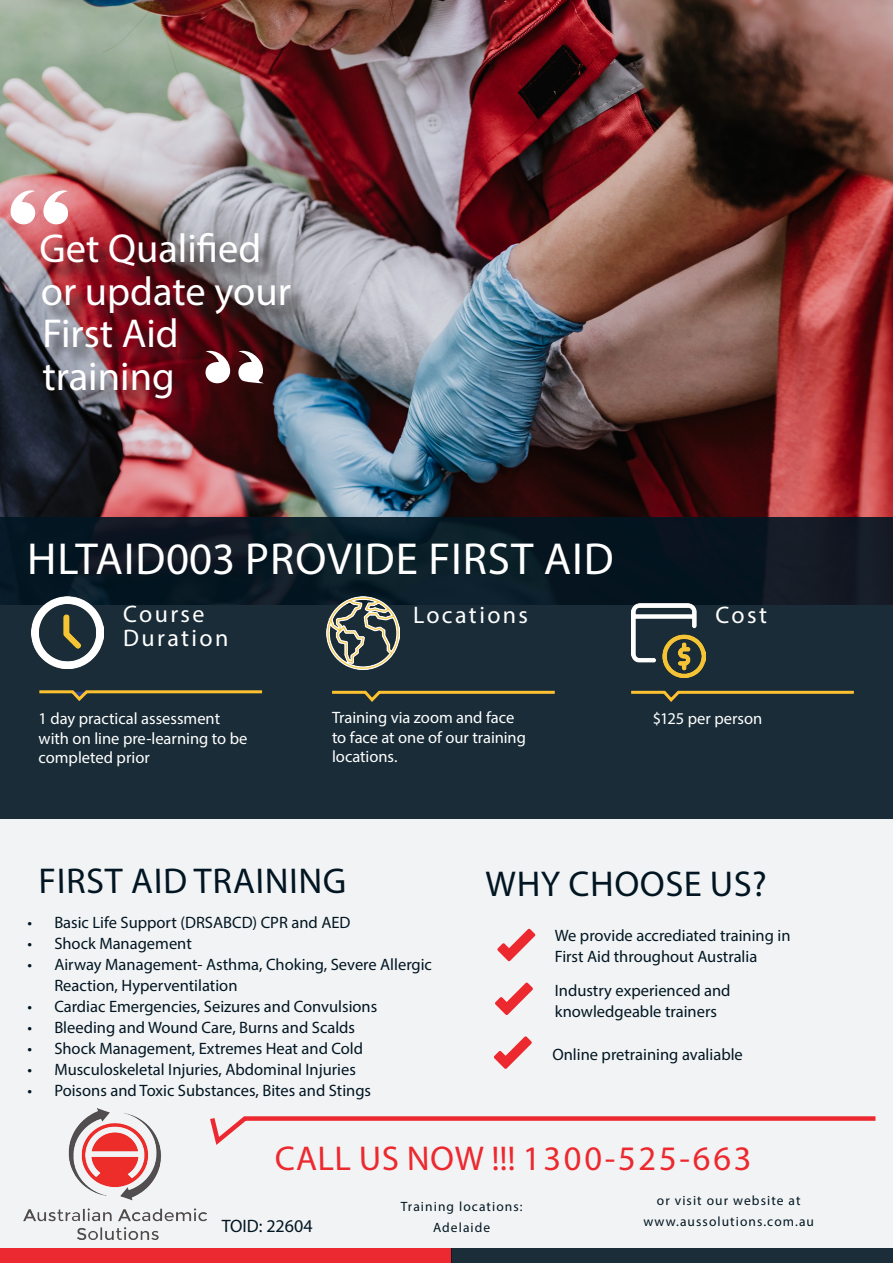
<style>
.page{position:relative;width:893px;height:1263px;background:#fff}
.page>*{position:absolute;margin:0;border:0;box-sizing:border-box;transform-origin:0 0}
.t1{font:45px "Myriad Pro";letter-spacing:.02em;color:#fff}
.t2{font:40.5px "Myriad Pro";color:#fff}
.t3{font:36px "Myriad Pro";color:#011622}
.t4{font:34.5px "Myriad Pro";letter-spacing:.08em;color:#ec292f}
.t5{font:24px "Myriad Pro";letter-spacing:.1em;color:#fff}
.t6{font:18px "Myriad Pro";color:#011622}
.t7{font:16.5px/21px "Myriad Pro";color:#011622}
.t8{font:16.5px/19.5px "Myriad Pro";color:#fff}
.t9{font:13.5px "Myriad Pro";letter-spacing:.08em;color:#011622}
</style>
<div class="page">
<div style="left:0;top:0;width:893px;height:1248px;background:#f2f3f4"></div>
<img style="left:24px;top:1108px;width:183px;height:132px">
<img style="left:0;top:0;width:893px;height:517px">
<div style="left:0;top:517px;width:893px;height:302px;background:linear-gradient(to bottom,#0c1b26,#1e323d)"></div>
<img style="left:31px;top:597px;width:72px;height:72px">
<img style="left:326px;top:596px;width:74px;height:73px">
<img style="left:631px;top:604px;width:74px;height:73px">
<div style="left:43px;top:236px;width:266px;height:181px;background:#231f20;opacity:.75"></div>
<svg style="left:36px;top:689px;width:229px;height:14px;background:#4a4c36"></svg>
<svg style="left:329px;top:689px;width:229px;height:15px;background:#464a35"></svg>
<svg style="left:628px;top:689px;width:229px;height:15px;background:#464a35"></svg>
<div style="left:0;top:1248px;width:451px;height:15px;background:#ec2931"></div>
<div style="left:451px;top:1248px;width:442px;height:15px;background:#1a2d38"></div>
<svg style="left:497px;top:928px;width:38px;height:33px"></svg>
<svg style="left:495px;top:982px;width:38px;height:33px"></svg>
<svg style="left:494px;top:1036px;width:38px;height:33px"></svg>
<svg style="left:11px;top:190px;width:57px;height:34px"></svg>
<svg style="left:206px;top:351px;width:60px;height:32px"></svg>
<svg style="left:210px;top:1116px;width:666px;height:29px"></svg>
<p class="t2" style="left:39px;top:224px;width:223px">Get Qualified</p>
<p class="t2" style="left:41px;top:266px;width:252px">or update your</p>
<p class="t2" style="left:42px;top:309px;width:138px">First Aid</p>
<p class="t2" style="left:42px;top:351px;width:134px">training</p>
<p class="t1" style="left:27px;top:531px;width:588px">HLTAID003 PROVIDE FIRST AID</p>
<p class="t5" style="left:123px;top:599px;width:83px">Course</p>
<p class="t5" style="left:123px;top:623px;width:107px">Duration</p>
<p class="t8" style="left:39px;top:708px;width:183px">1 day practical assessment</p>
<p class="t8" style="left:39px;top:728px;width:210px">with on line pre-learning to be completed prior</p>
<p class="t5" style="left:413px;top:600px;width:117px">Locations</p>
<p class="t5" style="left:716px;top:600px;width:53px">Cost</p>
<p class="t8" style="left:332px;top:708px;width:195px">Training via zoom and face to face at one of our training locations.</p>
<p class="t8" style="left:653px;top:708px;width:111px">$125 per person</p>
<p class="t3" style="left:39px;top:859px;width:310px">FIRST AID TRAINING</p>
<p class="t3" style="left:486px;top:862px;width:283px">WHY CHOOSE US?</p>
<p class="t7" style="left:27px;top:911px;width:325px">• Basic Life Support (DRSABCD) CPR and AED</p>
<p class="t7" style="left:27px;top:932px;width:166px">• Shock Management</p>
<p class="t7" style="left:54px;top:953px;width:379px;text-indent:-27px">• Airway Management- Asthma, Choking, Severe Allergic<br>Reaction, Hyperventilation</p>
<p class="t7" style="left:27px;top:995px;width:351px">• Cardiac Emergencies, Seizures and Convulsions</p>
<p class="t7" style="left:27px;top:1016px;width:329px">• Bleeding and Wound Care, Burns and Scalds</p>
<p class="t7" style="left:27px;top:1037px;width:337px">• Shock Management, Extremes Heat and Cold</p>
<p class="t7" style="left:27px;top:1058px;width:330px">• Musculoskeletal Injuries, Abdominal Injuries</p>
<p class="t7" style="left:27px;top:1079px;width:345px">• Poisons and Toxic Substances, Bites and Stings</p>
<p class="t7" style="left:555px;top:925px;width:237px">We provide accrediated training in</p>
<p class="t7" style="left:555px;top:946px;width:204px">First Aid throughout Australia</p>
<p class="t7" style="left:555px;top:979px;width:177px">Industry experienced and</p>
<p class="t7" style="left:555px;top:1000px;width:164px">knowledgeable trainers</p>
<p class="t7" style="left:552px;top:1043px;width:192px">Online pretraining avaliable</p>
<p class="t4" style="left:275px;top:1137px;width:478px">CALL US NOW !!! 1300-525-663</p>
<p class="t6" style="left:222px;top:1215px;width:92px">TOID: 22604</p>
<p class="t9" style="left:401px;top:1198px;width:123px">Training locations:</p>
<p class="t9" style="left:433px;top:1219px;width:59px">Adelaide</p>
<p class="t9" style="left:657px;top:1192px;width:145px">or visit our website at</p>
<p class="t9" style="left:643px;top:1213px;width:172px">www.aussolutions.com.au</p>
</div>
